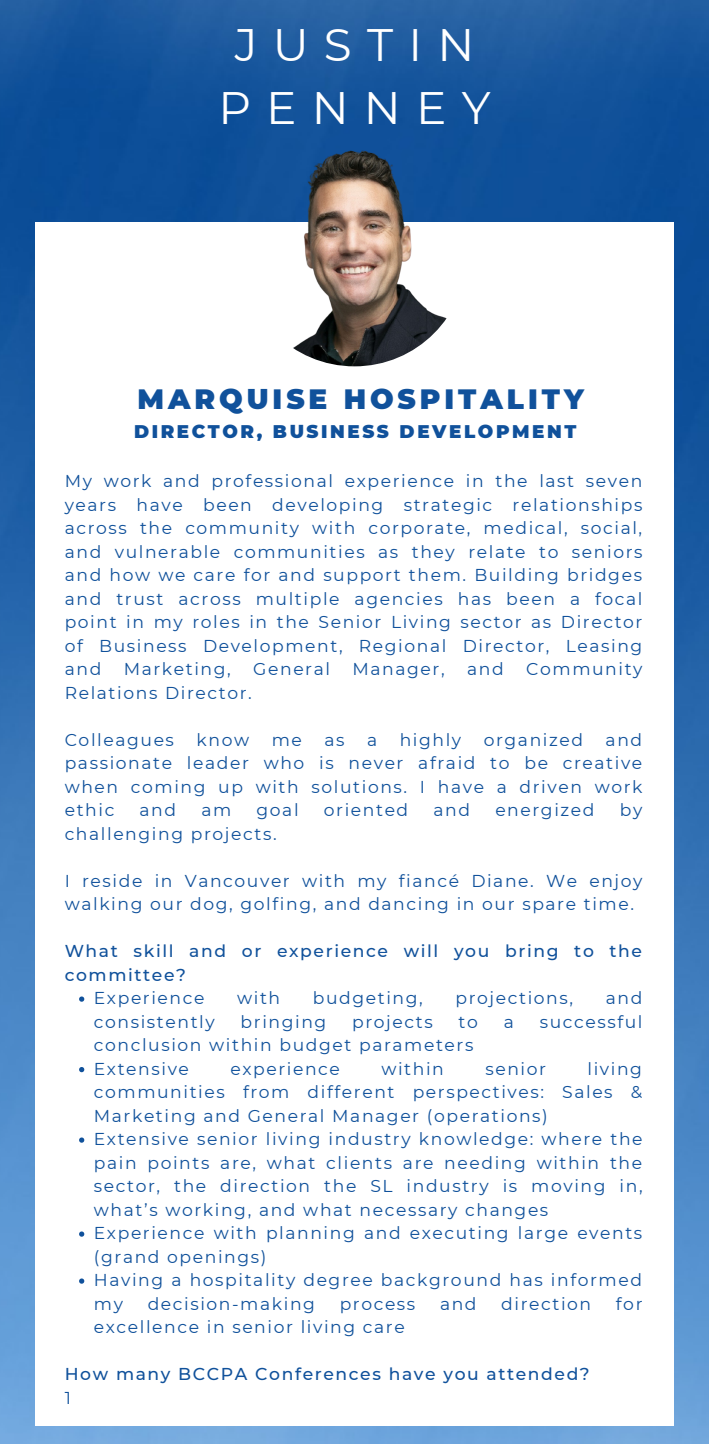
<style>
.page{position:relative;width:709px;height:1444px;background:#fff}
.page>*{position:absolute;margin:0;border:0;box-sizing:border-box;transform-origin:0 0}
.t1{font:45.41px "Montserrat";letter-spacing:.335em;color:#fff}
.t2{font:900 27.91px "Montserrat";letter-spacing:.14em;color:#10519b}
.t3{font:900 18.29px "Montserrat";letter-spacing:.14em;color:#10519b}
.t4{font:17.15px/23.5px "Montserrat";letter-spacing:.095em;color:#10519b;text-align:justify}
.t5{font:500 17.15px/23.5px "Montserrat";letter-spacing:.095em;color:#10519b}
</style>
<div class="page">
<img style="left:0;top:0;width:709px;height:1444px">
<div style="left:35px;top:222px;width:638px;height:1204px;background:#fff"></div>
<img style="left:242px;top:142px;width:224px;height:224px;border-radius:50%">
<svg style="left:79px;top:996px;width:5px;height:6px"></svg>
<svg style="left:79px;top:1067px;width:5px;height:5px"></svg>
<svg style="left:79px;top:1137px;width:5px;height:6px"></svg>
<svg style="left:79px;top:1231px;width:5px;height:6px"></svg>
<svg style="left:79px;top:1278px;width:5px;height:5px"></svg>
<p class="t1" style="left:235px;top:17px;width:241px">JUSTIN</p>
<p class="t1" style="left:218px;top:80px;width:274px">PENNEY</p>
<p class="t2" style="left:137px;top:382px;width:448px">MARQUISE HOSPITALITY</p>
<p class="t3" style="left:134px;top:420px;width:444px">DIRECTOR, BUSINESS DEVELOPMENT</p>
<p class="t4" style="left:65px;top:469px;width:579px">My work and professional experience in the last seven years have been developing strategic relationships across the community with corporate, medical, social, and vulnerable communities as they relate to seniors and how we care for and support them. Building bridges and trust across multiple agencies has been a focal point in my roles in the Senior Living sector as Director of Business Development, Regional Director, Leasing and</p>
<p class="t4" style="left:124px;top:657px;width:109px">Marketing,</p>
<p class="t4" style="left:253px;top:657px;width:78px">General</p>
<p class="t4" style="left:352px;top:657px;width:94px">Manager,</p>
<p class="t4" style="left:467px;top:657px;width:38px">and</p>
<p class="t4" style="left:526px;top:657px;width:118px">Community</p>
<p class="t4" style="left:65px;top:681px;width:189px">Relations Director.</p>
<p class="t4" style="left:65px;top:728px;width:111px">Colleagues</p>
<p class="t4" style="left:196px;top:728px;width:54px">know</p>
<p class="t4" style="left:272px;top:728px;width:32px">me</p>
<p class="t4" style="left:324px;top:728px;width:22px">as</p>
<p class="t4" style="left:367px;top:728px;width:12px">a</p>
<p class="t4" style="left:400px;top:728px;width:63px">highly</p>
<p class="t4" style="left:484px;top:728px;width:101px">organized</p>
<p class="t4" style="left:65px;top:728px;width:579px;text-indent:541px">and passionate leader who is never afraid to be creative when coming up with solutions. I have a driven work ethic</p>
<p class="t4" style="left:140px;top:798px;width:38px">and</p>
<p class="t4" style="left:201px;top:798px;width:31px">am</p>
<p class="t4" style="left:256px;top:798px;width:44px">goal</p>
<p class="t4" style="left:324px;top:798px;width:86px">oriented</p>
<p class="t4" style="left:433px;top:798px;width:38px">and</p>
<p class="t4" style="left:495px;top:798px;width:101px">energized</p>
<p class="t4" style="left:620px;top:798px;width:24px">by</p>
<p class="t4" style="left:65px;top:822px;width:213px">challenging projects.</p>
<p class="t4" style="left:65px;top:869px;width:579px">I reside in Vancouver with my fiancé Diane. We enjoy walking our dog, golfing, and dancing in our spare time.</p>
<p class="t5" style="left:65px;top:939px;width:579px">What skill and or experience will you bring to the committee?</p>
<p class="t4" style="left:94px;top:986px;width:112px">Experience</p>
<p class="t4" style="left:237px;top:986px;width:45px">with</p>
<p class="t4" style="left:313px;top:986px;width:111px">budgeting,</p>
<p class="t4" style="left:455px;top:986px;width:119px">projections,</p>
<p class="t4" style="left:606px;top:986px;width:38px">and</p>
<p class="t4" style="left:94px;top:1010px;width:122px">consistently</p>
<p class="t4" style="left:241px;top:1010px;width:87px">bringing</p>
<p class="t4" style="left:352px;top:1010px;width:82px">projects</p>
<p class="t4" style="left:458px;top:1010px;width:21px">to</p>
<p class="t4" style="left:504px;top:1010px;width:12px">a</p>
<p class="t4" style="left:540px;top:1010px;width:104px">successful</p>
<p class="t4" style="left:94px;top:1033px;width:381px">conclusion within budget parameters</p>
<p class="t4" style="left:94px;top:1057px;width:97px">Extensive</p>
<p class="t4" style="left:230px;top:1057px;width:111px">experience</p>
<p class="t4" style="left:381px;top:1057px;width:64px">within</p>
<p class="t4" style="left:485px;top:1057px;width:62px">senior</p>
<p class="t4" style="left:94px;top:1057px;width:550px;text-indent:493px">living communities from different perspectives: Sales &amp; Marketing and General Manager (operations)</p>
<p class="t4" style="left:94px;top:1127px;width:550px">Extensive senior living industry knowledge: where the pain points are, what clients are needing within the sector, the direction the SL industry is moving in, what’s working, and what necessary changes</p>
<p class="t4" style="left:94px;top:1221px;width:550px">Experience with planning and executing large events (grand openings)</p>
<p class="t4" style="left:94px;top:1268px;width:549px">Having a hospitality degree background has informed my</p>
<p class="t4" style="left:148px;top:1292px;width:169px">decision-making</p>
<p class="t4" style="left:340px;top:1292px;width:77px">process</p>
<p class="t4" style="left:440px;top:1292px;width:38px">and</p>
<p class="t4" style="left:501px;top:1292px;width:91px">direction</p>
<p class="t4" style="left:616px;top:1292px;width:28px">for</p>
<p class="t4" style="left:94px;top:1315px;width:312px">excellence in senior living care</p>
<p class="t5" style="left:65px;top:1362px;width:526px">How many BCCPA Conferences have you attended?</p>
<p class="t4" style="left:65px;top:1386px;width:8px">1</p>
</div>
